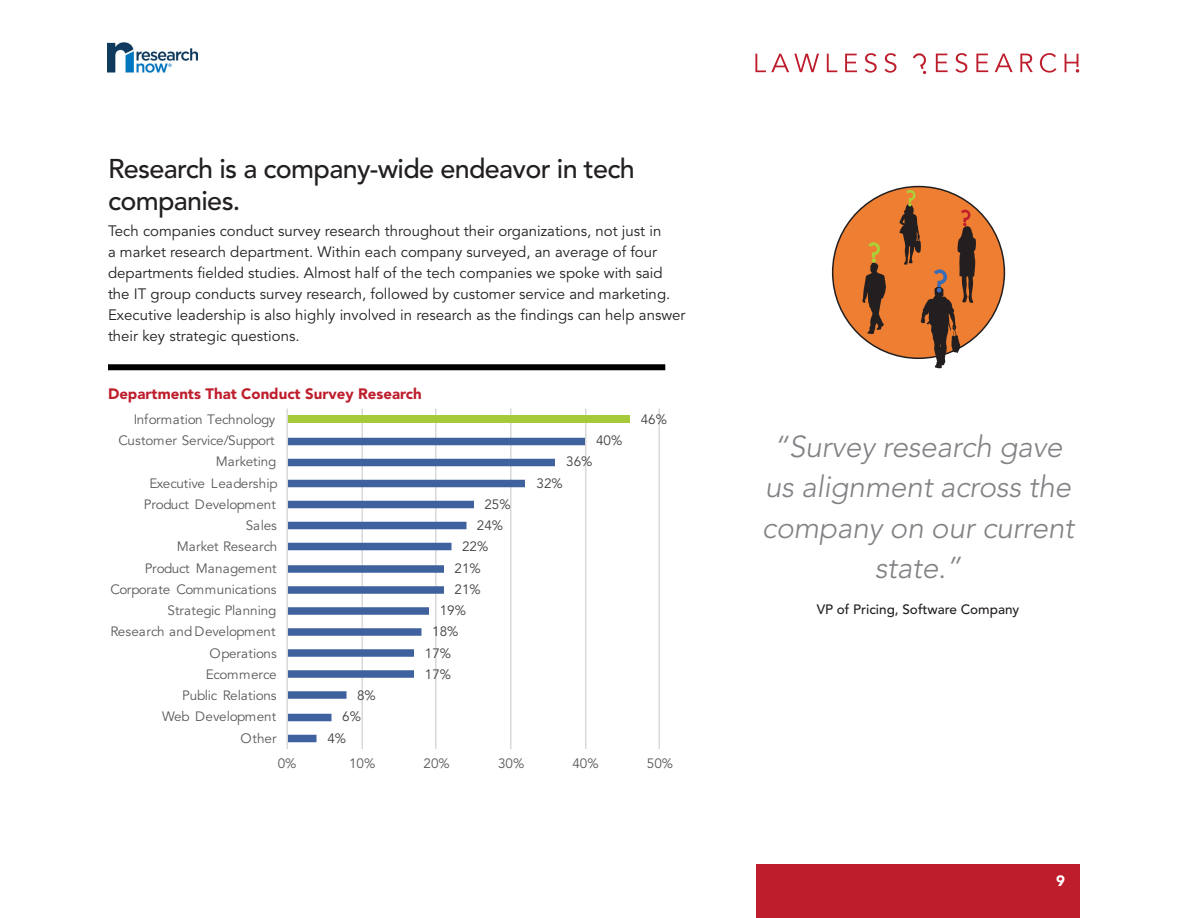
<style>
.page{position:relative;width:1188px;height:918px;background:#fff}
.page>*{position:absolute;margin:0;border:0;box-sizing:border-box;transform-origin:0 0}
.Quote_light{font:italic 300 30px/40.5px "Avenir";letter-spacing:-.01em;color:#808285;text-align:center}
.Head{font:500 27px/32.4px "Avenir";letter-spacing:-.025em;color:#231f20}
.Body{font:15px/21px "Avenir";color:#231f20}
.Subs_Red{font:900 15px "Avenir";color:#be1d2c}
.t1{font:900 15px "Avenir";color:#fff}
.t2{font:13.5px "Avenir";color:#595959}
.t3{font:13.5px "Avenir";color:#404040}
.t4{font:13.5px "Avenir";letter-spacing:-.02em;color:#595959}
.Caption_Title{font:500 13.5px "Avenir";color:#231f20}
</style>
<div class="page">
<div style="left:756px;top:864px;width:324px;height:54px;background:#be1d2c"></div>
<svg style="left:755px;top:54px;width:64px;height:18px"></svg>
<svg style="left:827px;top:54px;width:10px;height:18px"></svg>
<svg style="left:845px;top:54px;width:12px;height:18px"></svg>
<svg style="left:865px;top:53px;width:12px;height:20px"></svg>
<svg style="left:885px;top:53px;width:11px;height:20px"></svg>
<svg style="left:936px;top:54px;width:12px;height:18px"></svg>
<svg style="left:955px;top:53px;width:12px;height:20px"></svg>
<svg style="left:976px;top:54px;width:12px;height:18px"></svg>
<svg style="left:995px;top:54px;width:18px;height:18px"></svg>
<svg style="left:1020px;top:54px;width:13px;height:18px"></svg>
<svg style="left:1040px;top:53px;width:16px;height:20px"></svg>
<svg style="left:913px;top:53px;width:14px;height:21px"></svg>
<svg style="left:1065px;top:54px;width:14px;height:19px"></svg>
<img style="left:108px;top:42px;width:90px;height:31px">
<svg style="left:286px;top:408px;width:374px;height:341px"></svg>
<div style="left:833px;top:187px;width:171px;height:171px;background:#ee7e31;border-radius:50%"></div>
<svg style="left:862px;top:242px;width:24px;height:92px"></svg>
<svg style="left:899px;top:189px;width:77px;height:179px"></svg>
<div style="left:108px;top:364px;width:557px;height:6px;background:#030000"></div>
<p class="Head" style="left:108px;top:153px;width:528px">Research is a company-wide endeavor in tech companies.</p>
<p class="Body" style="left:108px;top:220px;width:579px">Tech companies conduct survey research throughout their organizations, not just in<br>a market research department. Within each company surveyed, an average of four departments fielded studies. Almost half of the tech companies we spoke with said the IT group conducts survey research, followed by customer service and marketing.<br>Executive leadership is also highly involved in research as the findings can help answer their key strategic questions.</p>
<p class="Subs_Red" style="left:108px;top:384px;width:315px">Departments That Conduct Survey Research</p>
<p class="t4" style="left:134px;top:412px;width:143px">Information Technology</p>
<p class="t2" style="left:119px;top:433px;width:158px">Customer Service/Support</p>
<p class="t2" style="left:216px;top:454px;width:62px">Marketing</p>
<p class="t2" style="left:149px;top:475px;width:130px">Executive Leadership</p>
<p class="t2" style="left:144px;top:497px;width:134px">Product Development</p>
<p class="t3" style="left:484px;top:497px;width:28px">25%</p>
<p class="t2" style="left:246px;top:518px;width:33px">Sales</p>
<p class="t3" style="left:477px;top:518px;width:28px">24%</p>
<p class="t2" style="left:177px;top:539px;width:102px">Market Research</p>
<p class="t3" style="left:462px;top:539px;width:28px">22%</p>
<p class="t2" style="left:145px;top:560px;width:134px">Product Management</p>
<p class="t3" style="left:455px;top:560px;width:28px">21%</p>
<p class="t2" style="left:110px;top:581px;width:168px">Corporate Communications</p>
<p class="t3" style="left:455px;top:581px;width:28px">21%</p>
<p class="t2" style="left:168px;top:603px;width:110px">Strategic Planning</p>
<p class="t3" style="left:440px;top:603px;width:28px">19%</p>
<p class="t2" style="left:110px;top:624px;width:167px">Research and Development</p>
<p class="t3" style="left:432px;top:624px;width:28px">18%</p>
<p class="t2" style="left:210px;top:645px;width:69px">Operations</p>
<p class="t3" style="left:425px;top:645px;width:28px">17%</p>
<p class="t4" style="left:206px;top:666px;width:72px">Ecommerce</p>
<p class="t3" style="left:425px;top:666px;width:28px">17%</p>
<p class="t2" style="left:182px;top:688px;width:96px">Public Relations</p>
<p class="t3" style="left:357px;top:688px;width:20px">8%</p>
<p class="t2" style="left:162px;top:709px;width:116px">Web Development</p>
<p class="t3" style="left:342px;top:709px;width:20px">6%</p>
<p class="t2" style="left:241px;top:730px;width:37px">Other</p>
<p class="t3" style="left:327px;top:730px;width:20px">4%</p>
<p class="t3" style="left:596px;top:433px;width:28px">40%</p>
<p class="t3" style="left:566px;top:454px;width:28px">36%</p>
<p class="t3" style="left:537px;top:475px;width:28px">32%</p>
<p class="t3" style="left:641px;top:412px;width:28px">46%</p>
<p class="t2" style="left:278px;top:755px;width:20px">0%</p>
<p class="t2" style="left:349px;top:755px;width:28px">10%</p>
<p class="t2" style="left:424px;top:755px;width:28px">20%</p>
<p class="t2" style="left:498px;top:755px;width:28px">30%</p>
<p class="t2" style="left:572px;top:755px;width:28px">40%</p>
<p class="t2" style="left:647px;top:755px;width:28px">50%</p>
<p class="Quote_light" style="left:762px;top:426px;width:314px">“Survey research gave us alignment across the company on our current state.”</p>
<p class="Caption_Title" style="left:817px;top:602px;width:204px">VP of Pricing, Software Company</p>
<p class="t1" style="left:1056px;top:872px;width:10px">9</p>
</div>
